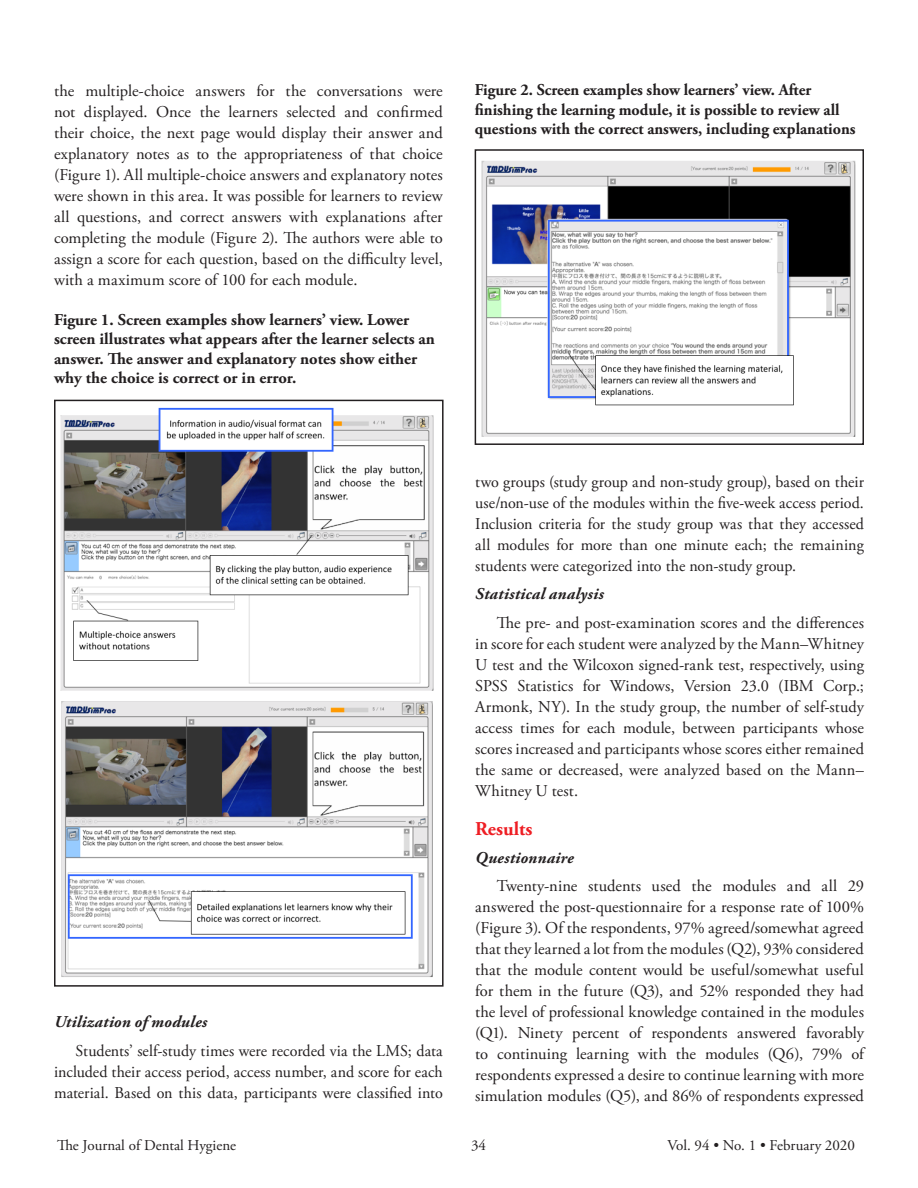
<style>
.page{position:relative;width:918px;height:1188px;background:#fff}
.page>*{position:absolute;margin:0;border:0;box-sizing:border-box;transform-origin:0 0}
.ADHA_Subhead{font:700 19.5px "Adobe Garamond Pro";color:#ee1d23}
.body_copy_dd{font:16.5px/21px "Adobe Garamond Pro";letter-spacing:.005em;color:#231f20;text-align:justify}
.Table_Title{font:700 16.5px/19.5px "Adobe Garamond Pro";color:#231f20}
.body_copy_dd-2{font:italic 700 16.5px "Adobe Garamond Pro";letter-spacing:.015em;color:#231f20}
.t1{font:15px "Adobe Garamond Pro";color:#231f20}
</style>
<div class="page">
<img style="left:60px;top:407px;width:374px;height:570px">
<div style="left:54px;top:400px;width:390px;height:587px;border:2px solid #231f20"></div>
<img style="left:481px;top:160px;width:375px;height:277px">
<div style="left:475px;top:149px;width:389px;height:296px;border:2px solid #231f20"></div>
<p class="body_copy_dd" style="left:54px;top:81px;width:390px">the multiple-choice answers for the conversations were not displayed. Once the learners selected and confirmed their choice, the next page would display their answer and explanatory notes as to the appropriateness of that choice (Figure 1). All multiple-choice answers and explanatory notes were shown in this area. It was possible for learners to review all questions, and correct answers with explanations after completing the module (Figure 2). The authors were able to assign a score for each question, based on the difficulty level, with a maximum score of 100 for each module.</p>
<p class="Table_Title" style="left:54px;top:310px;width:383px">Figure 1. Screen examples show learners’ view. Lower screen illustrates what appears after the learner selects an answer. The answer and explanatory notes show either why the choice is correct or in error.</p>
<p class="Table_Title" style="left:475px;top:80px;width:382px">Figure 2. Screen examples show learners’ view. After finishing the learning module, it is possible to review all questions with the correct answers, including explanations</p>
<p class="body_copy_dd-2" style="left:54px;top:1013px;width:155px">Utilization of modules</p>
<p class="body_copy_dd" style="left:54px;top:1041px;width:390px;text-indent:22px">Students’ self-study times were recorded via the LMS; data included their access period, access number, and score for each material. Based on this data, participants were classified into</p>
<p class="body_copy_dd" style="left:475px;top:472px;width:390px">two groups (study group and non-study group), based on their use/non-use of the modules within the five-week access period.<br>Inclusion criteria for the study group was that they accessed all modules for more than one minute each; the remaining students were categorized into the non-study group.</p>
<p class="body_copy_dd-2" style="left:475px;top:584px;width:130px">Statistical analysis</p>
<p class="body_copy_dd" style="left:475px;top:613px;width:390px;text-indent:22px">The pre- and post-examination scores and the differences in score for each student were analyzed by the Mann–Whitney U test and the Wilcoxon signed-rank test, respectively, using SPSS Statistics for Windows, Version 23.0 (IBM Corp.; Armonk, NY). In the study group, the number of self-study access times for each module, between participants whose scores increased and participants whose scores either remained the same or decreased, were analyzed based on the Mann– Whitney U test.</p>
<p class="ADHA_Subhead" style="left:475px;top:818px;width:59px">Results</p>
<p class="body_copy_dd-2" style="left:475px;top:848px;width:100px">Questionnaire</p>
<p class="body_copy_dd" style="left:475px;top:876px;width:390px;text-indent:22px">Twenty-nine students used the modules and all 29 answered the post-questionnaire for a response rate of 100% (Figure 3). Of the respondents, 97% agreed/somewhat agreed that they learned a lot from the modules (Q2), 93% considered that the module content would be useful/somewhat useful for them in the future (Q3), and 52% responded they had the level of professional knowledge contained in the modules (Q1). Ninety percent of respondents answered favorably to continuing learning with the modules (Q6), 79% of respondents expressed a desire to continue learning with more simulation modules (Q5), and 86% of respondents expressed</p>
<p class="t1" style="left:57px;top:1137px;width:181px">The Journal of Dental Hygiene</p>
<p class="t1" style="left:471px;top:1137px;width:16px">34</p>
<p class="t1" style="left:668px;top:1137px;width:189px">Vol. 94 • No. 1 • February 2020</p>
</div>
